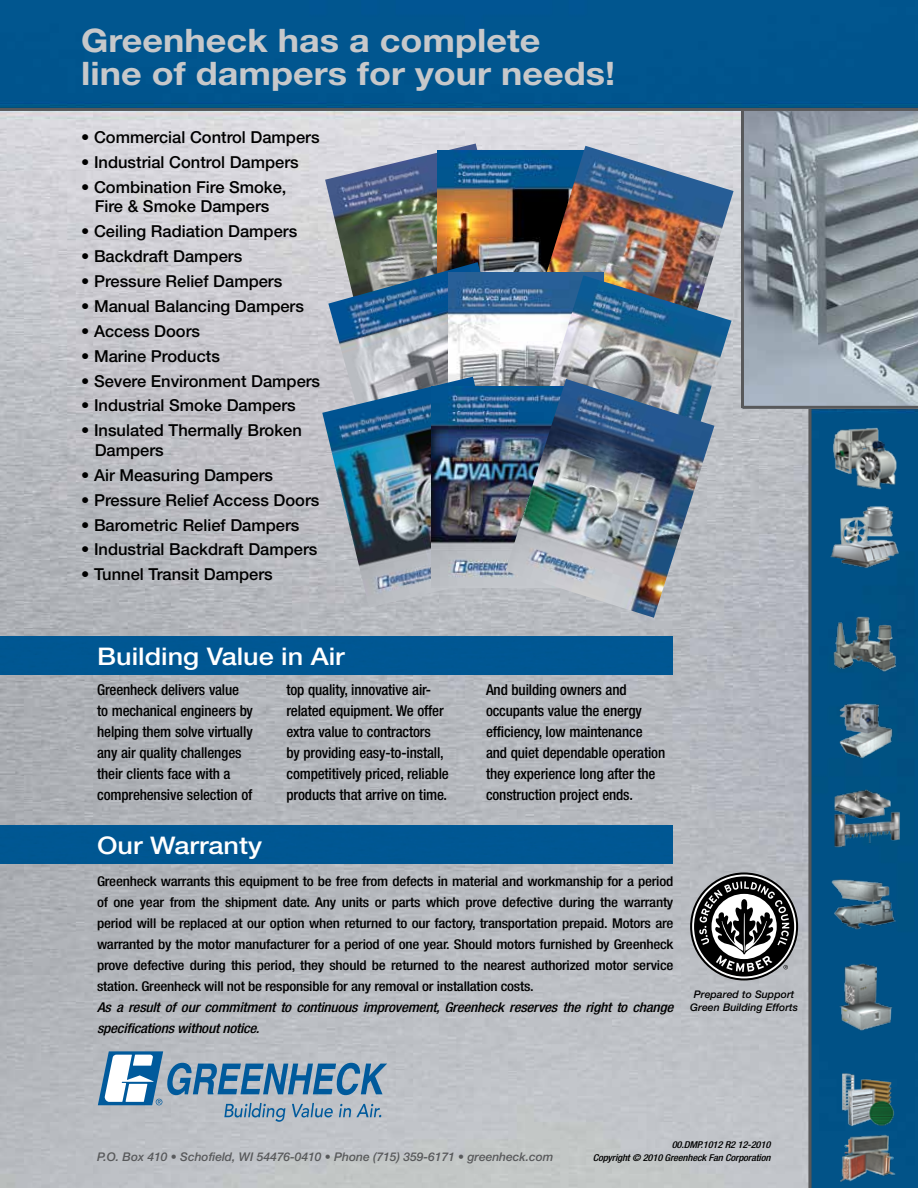
<style>
.page{position:relative;width:918px;height:1188px;background:#fff}
.page>*{position:absolute;margin:0;border:0;box-sizing:border-box;transform-origin:0 0}
.t1{font:700 32.4px/33px "Helvetica Neue LT Std";color:#c7c8ca;scale:1.11 1}
.t2{font:500 24.3px "Helvetica Neue LT Std";color:#fff;scale:1.11 1}
.t3{font:500 16.5px/19.5px "Helvetica Neue LT Std";color:#000;text-align:center}
.t4{font:500 condensed 15px/21px "Helvetica Neue LT Std";letter-spacing:-.01em;color:#000}
.t5{font:500 condensed 13.5px/21px "Helvetica Neue LT Std";letter-spacing:-.015em;color:#000;text-align:justify;scale:1.11 1}
.t6{font:italic 500 condensed 13.5px/21px "Helvetica Neue LT Std";letter-spacing:-.015em;color:#000;scale:1.11 1}
.t7{font:italic 500 12px "Helvetica Neue LT Std";color:#58595b}
.t8{font:italic 500 10.5px/12.6px "Helvetica Neue LT Std";color:#000;text-align:center}
.t9{font:italic 500 condensed 9.45px/13.5px "Helvetica Neue LT Std";letter-spacing:-.015em;color:#000;text-align:right;scale:1.11 1}
</style>
<div class="page">
<img style="left:0;top:0;width:918px;height:1188px">
<div style="left:0;top:637px;width:673px;height:37px;background:#005793"></div>
<svg style="left:98px;top:1051px;width:289px;height:71px"></svg>
<hr style="left:808px;top:407px;width:3px;height:781px;background:#58595b">
<div style="left:0;top:826px;width:673px;height:37px;background:#005793"></div>
<img style="left:744px;top:111px;width:174px;height:295px">
<hr style="left:0;top:108px;width:918px;height:3px;background:#58595b">
<hr style="left:741px;top:109px;width:3px;height:299px;background:#58595b">
<hr style="left:742px;top:406px;width:176px;height:3px;background:#58595b">
<svg style="left:690px;top:872px;width:108px;height:108px"></svg>
<img style="left:831px;top:426px;width:66px;height:64px">
<img style="left:831px;top:501px;width:68px;height:69px">
<img style="left:830px;top:615px;width:72px;height:60px">
<img style="left:835px;top:702px;width:64px;height:60px">
<img style="left:834px;top:789px;width:67px;height:60px">
<img style="left:829px;top:876px;width:74px;height:55px">
<img style="left:841px;top:1072px;width:54px;height:55px">
<img style="left:838px;top:963px;width:55px;height:69px">
<img style="left:840px;top:1134px;width:56px;height:48px">
<img style="left:325px;top:144px;width:198px;height:231px">
<img style="left:438px;top:151px;width:89px;height:111px">
<img style="left:527px;top:146px;width:207px;height:237px">
<img style="left:328px;top:262px;width:203px;height:115px">
<img style="left:449px;top:272px;width:155px;height:107px">
<img style="left:525px;top:275px;width:207px;height:237px">
<img style="left:322px;top:377px;width:198px;height:231px">
<img style="left:432px;top:387px;width:74px;height:200px">
<img style="left:506px;top:379px;width:208px;height:239px">
<h1 class="t1" style="left:81px;top:23px;width:483px">Greenheck has a complete<br>line of dampers for your needs!</h1>
<p class="t3" style="left:81px;top:127px;width:240px">• Commercial Control Dampers</p>
<p class="t3" style="left:81px;top:152px;width:219px">• Industrial Control Dampers</p>
<p class="t3" style="left:81px;top:177px;width:207px">• Combination Fire Smoke,<br>Fire &amp; Smoke Dampers</p>
<p class="t3" style="left:81px;top:221px;width:218px">• Ceiling Radiation Dampers</p>
<p class="t3" style="left:81px;top:246px;width:163px">• Backdraft Dampers</p>
<p class="t3" style="left:81px;top:271px;width:203px">• Pressure Relief Dampers</p>
<p class="t3" style="left:81px;top:296px;width:224px">• Manual Balancing Dampers</p>
<p class="t3" style="left:81px;top:321px;width:120px">• Access Doors</p>
<p class="t3" style="left:81px;top:346px;width:140px">• Marine Products</p>
<p class="t3" style="left:81px;top:371px;width:241px">• Severe Environment Dampers</p>
<p class="t3" style="left:81px;top:396px;width:216px">• Industrial Smoke Dampers</p>
<p class="t3" style="left:95px;top:421px;width:209px;text-align:left;text-indent:-13px">• Insulated Thermally Broken<br>Dampers</p>
<p class="t3" style="left:81px;top:465px;width:193px">• Air Measuring Dampers</p>
<p class="t3" style="left:81px;top:490px;width:240px">• Pressure Relief Access Doors</p>
<p class="t3" style="left:81px;top:515px;width:220px">• Barometric Relief Dampers</p>
<p class="t3" style="left:81px;top:540px;width:238px">• Industrial Backdraft Dampers</p>
<p class="t3" style="left:81px;top:565px;width:193px">• Tunnel Transit Dampers</p>
<h2 class="t2" style="left:97px;top:642px;width:225px">Building Value in Air</h2>
<p class="t4" style="left:97px;top:679px;width:157px">Greenheck delivers value to mechanical engineers by helping them solve virtually any air quality challenges their clients face with a comprehensive selection of</p>
<p class="t4" style="left:286px;top:679px;width:164px">top quality, innovative air&shy;related equipment. We offer extra value to contractors<br>by providing easy-to-install, competitively priced, reliable products that arrive on time.</p>
<p class="t4" style="left:486px;top:679px;width:181px">And building owners and occupants value the energy efficiency, low maintenance and quiet dependable operation they experience long after the construction project ends.</p>
<h2 class="t2" style="left:97px;top:831px;width:150px">Our Warranty</h2>
<p class="t5" style="left:97px;top:870px;width:521px">Greenheck warrants this equipment to be free from defects in material and workmanship for a period of one year from the shipment date. Any units or parts which prove defective during the warranty period will be replaced at our option when returned to our factory, transportation prepaid. Motors are warranted by the motor manufacturer for a period of one year. Should motors furnished by Greenheck prove defective during this period, they should be returned to the nearest authorized motor service station. Greenheck will not be responsible for any removal or installation costs.</p>
<p class="t6" style="left:97px;top:997px;width:521px">As a result of our commitment to continuous improvement, Greenheck reserves the right to change specifications without notice.</p>
<p class="t8" style="left:690px;top:988px;width:109px">Prepared to Support<br>Green Building Efforts</p>
<p class="t7" style="left:97px;top:1149px;width:458px">P.O. Box 410 • Schofield, WI 54476-0410 • Phone (715) 359-6171 • greenheck.com</p>
<p class="t9" style="left:593px;top:1138px;width:162px">00.DMP.1012 R2 12-2010<br>Copyright © 2010 Greenheck Fan Corporation</p>
</div>
